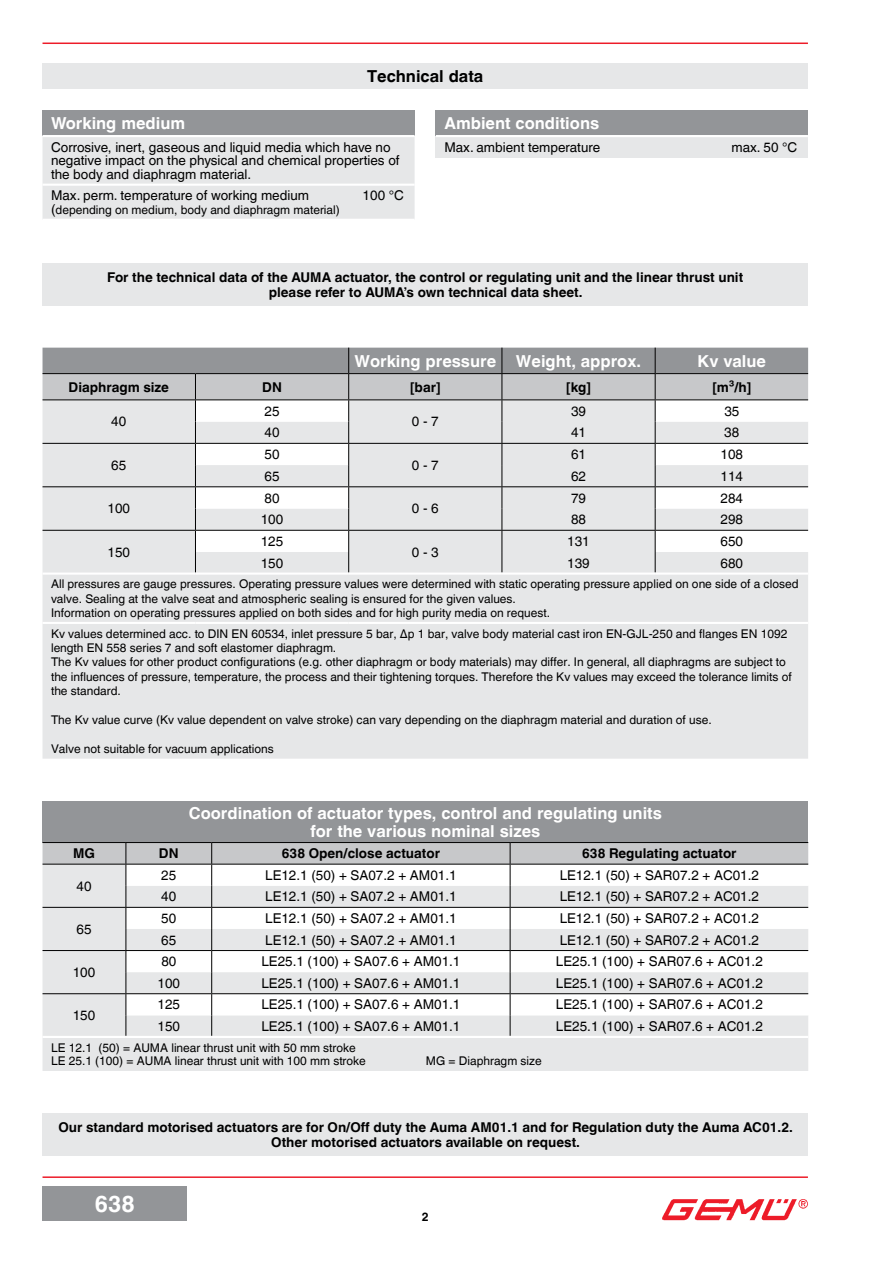
<style>
.page{position:relative;width:893px;height:1263px;background:#fff}
.page>*{position:absolute;margin:0;border:0;box-sizing:border-box;transform-origin:0 0}
.t1{font:700 23.25px "Helvetica World";color:#fff}
.t2{font:700 16.5px/18px "Helvetica World";color:#fff;text-align:center}
.t3{font:700 16.5px "Helvetica World";color:#000}
.t4{font:13.5px/13.5px "Helvetica World";color:#000}
.t5{font:700 13.5px/15px "Helvetica World";color:#000;text-align:center}
.t6{font:12px/14.4px "Helvetica World";color:#000}
.t7{font:700 12px "Helvetica World";color:#000}
.s1{font-size:13.5px}
</style>
<div class="page">
<hr style="left:43px;top:43px;width:765px;height:1px;background:#ed1c29">
<hr style="left:43px;top:1176px;width:765px;height:2px;background:#ed1c29">
<div style="left:43px;top:1186px;width:144px;height:34px;background:#939598"></div>
<img style="left:662px;top:1199px;width:146px;height:21px">
<div style="left:43px;top:64px;width:765px;height:25px;background:#e6e7e8"></div>
<div style="left:43px;top:263px;width:765px;height:42px;background:#e6e7e8"></div>
<div style="left:43px;top:1113px;width:765px;height:42px;background:#e6e7e8"></div>
<div style="left:436px;top:111px;width:372px;height:25px;background:#939598"></div>
<div style="left:436px;top:136px;width:372px;height:22px;background:#e6e7e8"></div>
<hr style="left:436px;top:135px;width:372px;height:2px;background:#fff">
<div style="left:43px;top:111px;width:372px;height:25px;background:#939598"></div>
<div style="left:43px;top:137px;width:372px;height:82px;background:#e6e7e8"></div>
<hr style="left:43px;top:135px;width:372px;height:2px;background:#fff">
<hr style="left:43px;top:184px;width:372px;height:2px;background:#fff">
<div style="left:43px;top:801px;width:765px;height:41px;background:#939598"></div>
<div style="left:43px;top:1038px;width:765px;height:33px;background:#e6e7e8"></div>
<svg style="left:43px;top:842px;width:765px;height:194px"></svg>
<div style="left:43px;top:575px;width:765px;height:184px;background:#e6e7e8"></div>
<svg style="left:43px;top:348px;width:765px;height:224px;background:#d6d7d8"></svg>
<hr style="left:43px;top:622px;width:152px;height:2px;background:#fff">
<hr style="left:195px;top:622px;width:154px;height:2px;background:#fff">
<hr style="left:349px;top:622px;width:153px;height:2px;background:#fff">
<hr style="left:502px;top:622px;width:153px;height:2px;background:#fff">
<hr style="left:655px;top:622px;width:153px;height:2px;background:#fff">
<h2 class="t3" style="left:367px;top:67px;width:118px">Technical data</h2>
<h2 class="t2" style="left:51px;top:115px;width:136px">Working medium</h2>
<p class="t4" style="left:51px;top:140px;width:350px">Corrosive, inert, gaseous and liquid media which have no negative impact on the physical and chemical properties of the body and diaphragm material.</p>
<p class="t4" style="left:51px;top:189px;width:259px">Max. perm. temperature of working medium</p>
<p class="t4" style="left:363px;top:189px;width:43px">100 °C</p>
<p class="t6" style="left:51px;top:202px;width:290px"><span class="s1">(</span>depending on medium, body and diaphragm material)</p>
<h2 class="t2" style="left:444px;top:115px;width:156px">Ambient conditions</h2>
<p class="t4" style="left:444px;top:140px;width:157px">Max. ambient temperature</p>
<p class="t4" style="left:732px;top:140px;width:67px">max. 50 °C</p>
<p class="t5" style="left:107px;top:269px;width:637px">For the technical data of the AUMA actuator, the control or regulating unit and the linear thrust unit please refer to AUMA’s own technical data sheet.</p>
<h2 class="t2" style="left:354px;top:352px;width:288px">Working pressure Weight, approx.</h2>
<h2 class="t2" style="left:698px;top:352px;width:70px">Kv value</h2>
<p class="t5" style="left:69px;top:379px;width:102px">Diaphragm size</p>
<p class="t5" style="left:262px;top:379px;width:21px">DN</p>
<p class="t5" style="left:410px;top:379px;width:32px">[bar]</p>
<p class="t5" style="left:566px;top:379px;width:26px">[kg]</p>
<p class="t5" style="left:712px;top:379px;width:40px">[m³/h]</p>
<p class="t4" style="left:111px;top:415px;width:17px">40</p>
<p class="t4" style="left:265px;top:404px;width:17px">25</p>
<p class="t4" style="left:571px;top:404px;width:17px">39</p>
<p class="t4" style="left:724px;top:404px;width:17px">35</p>
<p class="t4" style="left:412px;top:415px;width:28px">0 - 7</p>
<p class="t4" style="left:265px;top:426px;width:17px">40</p>
<p class="t4" style="left:571px;top:426px;width:17px">41</p>
<p class="t4" style="left:724px;top:426px;width:17px">38</p>
<p class="t4" style="left:111px;top:458px;width:17px">65</p>
<p class="t4" style="left:108px;top:502px;width:24px">100</p>
<p class="t4" style="left:265px;top:448px;width:17px">50</p>
<p class="t4" style="left:571px;top:448px;width:17px">61</p>
<p class="t4" style="left:721px;top:448px;width:24px">108</p>
<p class="t4" style="left:412px;top:458px;width:28px">0 - 7</p>
<p class="t4" style="left:265px;top:469px;width:17px">65</p>
<p class="t4" style="left:571px;top:469px;width:17px">62</p>
<p class="t4" style="left:721px;top:469px;width:24px">114</p>
<p class="t4" style="left:265px;top:491px;width:17px">80</p>
<p class="t4" style="left:571px;top:491px;width:17px">79</p>
<p class="t4" style="left:721px;top:491px;width:24px">284</p>
<p class="t4" style="left:412px;top:502px;width:28px">0 - 6</p>
<p class="t4" style="left:261px;top:513px;width:24px">100</p>
<p class="t4" style="left:571px;top:513px;width:17px">88</p>
<p class="t4" style="left:720px;top:513px;width:24px">298</p>
<p class="t4" style="left:261px;top:535px;width:24px">125</p>
<p class="t4" style="left:567px;top:535px;width:24px">131</p>
<p class="t4" style="left:720px;top:535px;width:24px">650</p>
<p class="t4" style="left:108px;top:545px;width:24px">150</p>
<p class="t4" style="left:412px;top:545px;width:28px">0 - 3</p>
<p class="t4" style="left:261px;top:556px;width:24px">150</p>
<p class="t4" style="left:567px;top:556px;width:24px">139</p>
<p class="t4" style="left:720px;top:556px;width:24px">680</p>
<p class="t6" style="left:51px;top:577px;width:749px">All pressures are gauge pressures. Operating pressure values were determined with static operating pressure applied on one side of a closed valve. Sealing at the valve seat and atmospheric sealing is ensured for the given values.<br>Information on operating pressures applied on both sides and for high purity media on request.</p>
<p class="t6" style="left:51px;top:626px;width:742px">Kv values determined acc. to DIN EN 60534, inlet pressure 5 bar, Δp 1 bar, valve body material cast iron EN-GJL-250 and flanges EN 1092 length EN 558 series 7 and soft elastomer diaphragm.<br>The Kv values for other product configurations (e.g. other diaphragm or body materials) may differ. In general, all diaphragms are subject to the influences of pressure, temperature, the process and their tightening torques. Therefore the Kv values may exceed the tolerance limits of the standard.</p>
<p class="t6" style="left:51px;top:712px;width:662px">The Kv value curve (Kv value dependent on valve stroke) can vary depending on the diaphragm material and duration of use.</p>
<p class="t6" style="left:51px;top:741px;width:224px">Valve not suitable for vacuum applications</p>
<h2 class="t2" style="left:189px;top:804px;width:475px">Coordination of actuator types, control and regulating units for the various nominal sizes</h2>
<p class="t5" style="left:73px;top:846px;width:23px">MG</p>
<p class="t5" style="left:159px;top:846px;width:21px">DN</p>
<p class="t5" style="left:282px;top:846px;width:160px">638 Open/close actuator</p>
<p class="t5" style="left:582px;top:846px;width:156px">638 Regulating actuator</p>
<p class="t4" style="left:77px;top:879px;width:17px">40</p>
<p class="t4" style="left:161px;top:868px;width:17px">25</p>
<p class="t4" style="left:265px;top:868px;width:193px">LE12.1 (50) + SA07.2 + AM01.1</p>
<p class="t4" style="left:560px;top:868px;width:201px">LE12.1 (50) + SAR07.2 + AC01.2</p>
<p class="t4" style="left:161px;top:890px;width:17px">40</p>
<p class="t4" style="left:265px;top:890px;width:193px">LE12.1 (50) + SA07.2 + AM01.1</p>
<p class="t4" style="left:560px;top:890px;width:201px">LE12.1 (50) + SAR07.2 + AC01.2</p>
<p class="t4" style="left:77px;top:922px;width:17px">65</p>
<p class="t4" style="left:73px;top:965px;width:24px">100</p>
<p class="t4" style="left:161px;top:911px;width:17px">50</p>
<p class="t4" style="left:265px;top:911px;width:193px">LE12.1 (50) + SA07.2 + AM01.1</p>
<p class="t4" style="left:560px;top:911px;width:201px">LE12.1 (50) + SAR07.2 + AC01.2</p>
<p class="t4" style="left:161px;top:933px;width:17px">65</p>
<p class="t4" style="left:265px;top:933px;width:193px">LE12.1 (50) + SA07.2 + AM01.1</p>
<p class="t4" style="left:560px;top:933px;width:201px">LE12.1 (50) + SAR07.2 + AC01.2</p>
<p class="t4" style="left:161px;top:955px;width:17px">80</p>
<p class="t4" style="left:261px;top:955px;width:200px">LE25.1 (100) + SA07.6 + AM01.1</p>
<p class="t4" style="left:556px;top:955px;width:208px">LE25.1 (100) + SAR07.6 + AC01.2</p>
<p class="t4" style="left:158px;top:976px;width:24px">100</p>
<p class="t4" style="left:261px;top:976px;width:200px">LE25.1 (100) + SA07.6 + AM01.1</p>
<p class="t4" style="left:556px;top:976px;width:208px">LE25.1 (100) + SAR07.6 + AC01.2</p>
<p class="t4" style="left:158px;top:998px;width:24px">125</p>
<p class="t4" style="left:261px;top:998px;width:200px">LE25.1 (100) + SA07.6 + AM01.1</p>
<p class="t4" style="left:556px;top:998px;width:208px">LE25.1 (100) + SAR07.6 + AC01.2</p>
<p class="t4" style="left:158px;top:1019px;width:24px">150</p>
<p class="t4" style="left:261px;top:1019px;width:200px">LE25.1 (100) + SA07.6 + AM01.1</p>
<p class="t4" style="left:556px;top:1019px;width:208px">LE25.1 (100) + SAR07.6 + AC01.2</p>
<p class="t6" style="left:51px;top:1040px;width:316px;line-height:13.5px">LE 12.1 (50) = AUMA linear thrust unit with 50 mm stroke<br>LE 25.1 (100) = AUMA linear thrust unit with 100 mm stroke</p>
<p class="t4" style="left:73px;top:1009px;width:24px">150</p>
<p class="t6" style="left:426px;top:1054px;width:117px">MG = Diaphragm size</p>
<p class="t5" style="left:58px;top:1119px;width:736px">Our standard motorised actuators are for On/Off duty the Auma AM01.1 and for Regulation duty the Auma AC01.2.<br>Other motorised actuators available on request.</p>
<h1 class="t1" style="left:95px;top:1190px;width:42px">638</h1>
<p class="t7" style="left:422px;top:1209px;width:8px">2</p>
</div>
